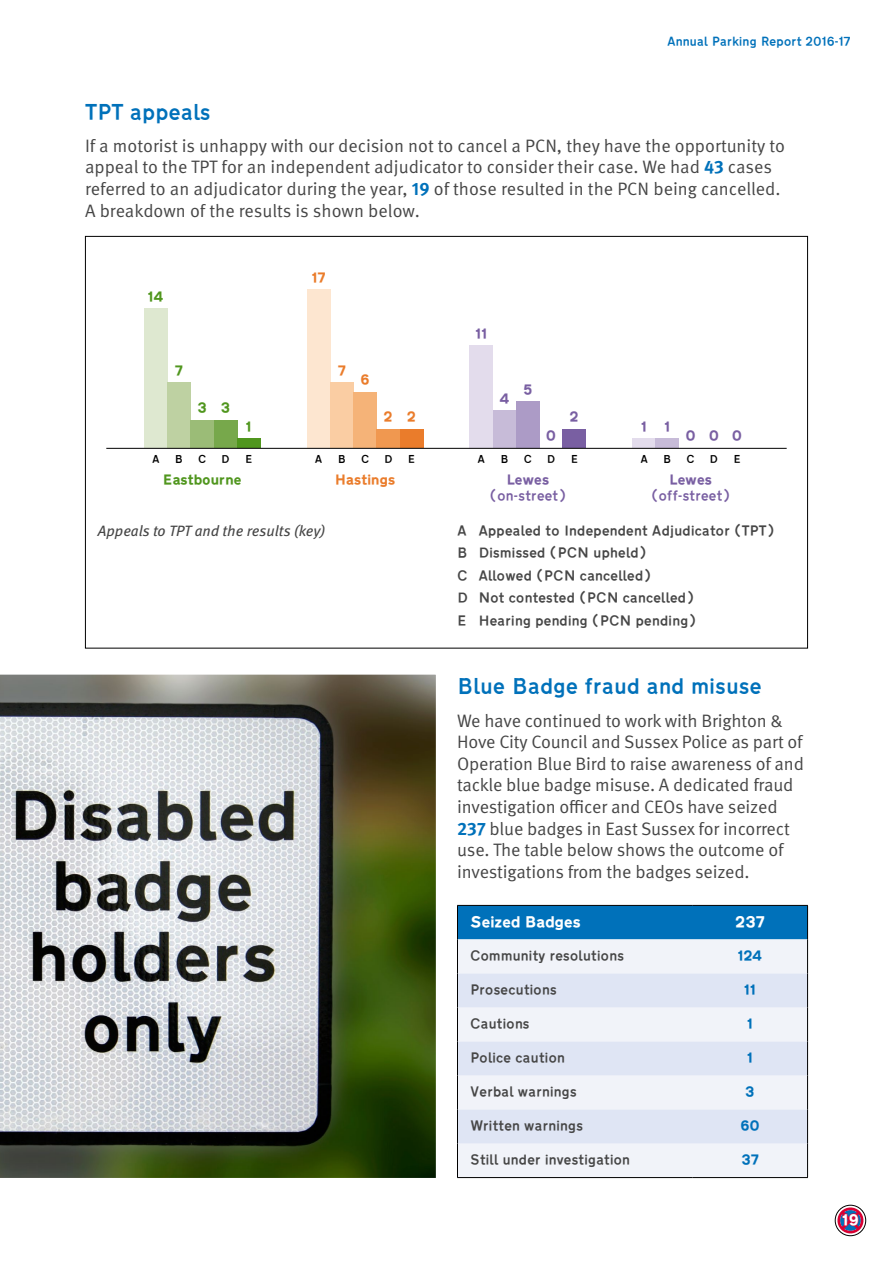
<style>
.page{position:relative;width:893px;height:1263px;background:#fff}
.page>*{position:absolute;margin:0;border:0;box-sizing:border-box;transform-origin:0 0}
.t1{font:21px "Transport";color:#0071ba}
.t2{font:18px/21.6px "Meta Pro";letter-spacing:-.01em;color:#464646}
.t3{font:italic 15px "Meta Pro";color:#464646}
.t4{font:800 15px "Transport";color:#fff}
.t5{font:13.5px/22.5px "Transport";color:#464646}
.t6{font:13.5px "Transport";color:#795fa2}
.t7{font:800 13.5px "Transport";color:#795fa2}
.t8{font:800 13.5px "Transport";color:#50961e}
.t9{font:800 13.5px "Transport";color:#ea7c2b}
.t10{font:800 13.5px "Transport";color:#0071ba}
.t11{font:12px "Transport";color:#0071ba}
.t12{font:10.5px "Transport";color:#000}
.s1{font-weight:700;color:#0071ba}
</style>
<div class="page">
<div style="left:458px;top:906px;width:349px;height:33px;background:#0071ba"></div>
<div style="left:458px;top:939px;width:349px;height:238px;background:#f1f3f9"></div>
<svg style="left:458px;top:973px;width:349px;height:170px;fill:#dfe5f4"></svg>
<hr style="left:457px;top:905px;width:236px;height:1px;background:#000">
<hr style="left:457px;top:906px;width:1px;height:33px;background:#000">
<hr style="left:693px;top:905px;width:115px;height:1px;background:#000">
<hr style="left:807px;top:906px;width:1px;height:33px;background:#000">
<hr style="left:457px;top:939px;width:1px;height:34px;background:#000">
<hr style="left:807px;top:939px;width:1px;height:34px;background:#000">
<hr style="left:457px;top:973px;width:1px;height:34px;background:#000">
<hr style="left:807px;top:973px;width:1px;height:34px;background:#000">
<hr style="left:457px;top:1007px;width:1px;height:34px;background:#000">
<hr style="left:807px;top:1007px;width:1px;height:34px;background:#000">
<hr style="left:457px;top:1041px;width:1px;height:34px;background:#000">
<hr style="left:807px;top:1041px;width:1px;height:34px;background:#000">
<hr style="left:457px;top:1075px;width:1px;height:34px;background:#000">
<hr style="left:807px;top:1075px;width:1px;height:34px;background:#000">
<hr style="left:457px;top:1109px;width:1px;height:34px;background:#000">
<hr style="left:807px;top:1109px;width:1px;height:34px;background:#000">
<hr style="left:457px;top:1143px;width:1px;height:34px;background:#000">
<hr style="left:807px;top:1143px;width:1px;height:34px;background:#000">
<hr style="left:457px;top:1177px;width:236px;height:1px;background:#000">
<hr style="left:693px;top:1177px;width:115px;height:1px;background:#000">
<div style="left:144px;top:308px;width:23px;height:140px;background:#dee8d0"></div>
<div style="left:307px;top:290px;width:23px;height:158px;background:#fde6d0"></div>
<div style="left:470px;top:346px;width:23px;height:102px;background:#e3dcec"></div>
<div style="left:632px;top:439px;width:24px;height:9px;background:#e3dcec"></div>
<div style="left:167px;top:383px;width:24px;height:65px;background:#bed1a2"></div>
<div style="left:330px;top:383px;width:23px;height:65px;background:#facda3"></div>
<div style="left:493px;top:411px;width:23px;height:37px;background:#c7bbd8"></div>
<div style="left:656px;top:439px;width:23px;height:9px;background:#c7bbd8"></div>
<div style="left:191px;top:420px;width:23px;height:28px;background:#9bbc77"></div>
<div style="left:353px;top:392px;width:24px;height:56px;background:#f5b378"></div>
<div style="left:516px;top:401px;width:23px;height:47px;background:#ac9bc6"></div>
<div style="left:214px;top:420px;width:23px;height:28px;background:#77a84b"></div>
<div style="left:377px;top:429px;width:23px;height:19px;background:#f09850"></div>
<div style="left:237px;top:439px;width:23px;height:9px;background:#50961e"></div>
<div style="left:400px;top:429px;width:23px;height:19px;background:#ea7c2b"></div>
<div style="left:563px;top:429px;width:23px;height:19px;background:#795fa2"></div>
<hr style="left:106px;top:448px;width:681px;height:1px;background:#000">
<svg style="left:0;top:674px;width:436px;height:504px"></svg>
<div style="left:835px;top:1205px;width:31px;height:31px;border:1px solid #000;border-radius:50%"></div>
<svg style="left:836px;top:1206px;width:29px;height:29px"></svg>
<p class="t11" style="left:667px;top:35px;width:185px">Annual Parking Report 2016-17</p>
<p class="t1" style="left:85px;top:101px;width:127px">TPT appeals</p>
<p class="t2" style="left:85px;top:135px;width:701px">If a motorist is unhappy with our decision not to cancel a PCN, they have the opportunity to appeal to the TPT for an independent adjudicator to consider their case. We had <span class="s1">43</span> cases referred to an adjudicator during the year, <span class="s1">19</span> of those resulted in the PCN being cancelled.<br>A breakdown of the results is shown below.</p>
<p class="t8" style="left:148px;top:288px;width:17px">14</p>
<p class="t9" style="left:312px;top:269px;width:15px">17</p>
<p class="t8" style="left:175px;top:362px;width:9px">7</p>
<p class="t9" style="left:338px;top:362px;width:9px">7</p>
<p class="t8" style="left:197px;top:400px;width:11px">3</p>
<p class="t8" style="left:221px;top:400px;width:11px">3</p>
<p class="t8" style="left:246px;top:418px;width:7px">1</p>
<p class="t9" style="left:360px;top:372px;width:11px">6</p>
<p class="t9" style="left:384px;top:409px;width:10px">2</p>
<p class="t7" style="left:475px;top:325px;width:13px">11</p>
<p class="t7" style="left:500px;top:390px;width:11px">4</p>
<p class="t7" style="left:523px;top:381px;width:11px">5</p>
<p class="t9" style="left:407px;top:409px;width:10px">2</p>
<p class="t7" style="left:570px;top:409px;width:10px">2</p>
<p class="t7" style="left:641px;top:418px;width:7px">1</p>
<p class="t7" style="left:664px;top:418px;width:7px">1</p>
<p class="t7" style="left:546px;top:428px;width:12px">0</p>
<p class="t7" style="left:709px;top:428px;width:12px">0</p>
<p class="t7" style="left:685px;top:428px;width:12px">0</p>
<p class="t7" style="left:732px;top:428px;width:12px">0</p>
<p class="t12" style="left:152px;top:454px;width:9px">A</p>
<p class="t12" style="left:175px;top:454px;width:10px">B</p>
<p class="t12" style="left:198px;top:454px;width:10px">C</p>
<p class="t12" style="left:221px;top:454px;width:10px">D</p>
<p class="t12" style="left:245px;top:454px;width:9px">E</p>
<p class="t12" style="left:315px;top:454px;width:9px">A</p>
<p class="t12" style="left:338px;top:454px;width:10px">B</p>
<p class="t12" style="left:361px;top:454px;width:10px">C</p>
<p class="t12" style="left:384px;top:454px;width:10px">D</p>
<p class="t12" style="left:408px;top:454px;width:9px">E</p>
<p class="t12" style="left:478px;top:454px;width:9px">A</p>
<p class="t12" style="left:501px;top:454px;width:10px">B</p>
<p class="t12" style="left:524px;top:454px;width:10px">C</p>
<p class="t12" style="left:547px;top:454px;width:10px">D</p>
<p class="t12" style="left:571px;top:454px;width:9px">E</p>
<p class="t12" style="left:640px;top:454px;width:9px">A</p>
<p class="t12" style="left:663px;top:454px;width:10px">B</p>
<p class="t12" style="left:686px;top:454px;width:10px">C</p>
<p class="t12" style="left:710px;top:454px;width:10px">D</p>
<p class="t12" style="left:733px;top:454px;width:9px">E</p>
<p class="t8" style="left:163px;top:471px;width:80px">Eastbourne</p>
<p class="t9" style="left:335px;top:471px;width:62px">Hastings</p>
<p class="t7" style="left:506px;top:471px;width:44px">Lewes</p>
<p class="t6" style="left:490px;top:489px;width:77px">(on-street)</p>
<p class="t7" style="left:669px;top:471px;width:44px">Lewes</p>
<p class="t6" style="left:651px;top:489px;width:80px">(off-street)</p>
<p class="t3" style="left:98px;top:521px;width:229px">Appeals to TPT and the results (key)</p>
<p class="t5" style="left:457px;top:520px;width:319px">A Appealed to Independent Adjudicator (TPT)<br>B Dismissed (PCN upheld)<br>C Allowed (PCN cancelled)<br>D Not contested (PCN cancelled)<br>E Hearing pending (PCN pending)</p>
<p class="t1" style="left:457px;top:676px;width:306px">Blue Badge fraud and misuse</p>
<p class="t2" style="left:457px;top:710px;width:348px">We have continued to work with Brighton &amp; Hove City Council and Sussex Police as part of Operation Blue Bird to raise awareness of and tackle blue badge misuse. A dedicated fraud investigation officer and CEOs have seized <span class="s1">237</span> blue badges in East Sussex for incorrect use. The table below shows the outcome of investigations from the badges seized.</p>
<p class="t4" style="left:470px;top:913px;width:112px">Seized Badges</p>
<p class="t4" style="left:735px;top:913px;width:31px">237</p>
<p class="t5" style="left:470px;top:945px;width:155px">Community resolutions</p>
<p class="t10" style="left:738px;top:948px;width:26px">124</p>
<p class="t5" style="left:470px;top:979px;width:88px">Prosecutions</p>
<p class="t10" style="left:744px;top:982px;width:13px">11</p>
<p class="t5" style="left:470px;top:1013px;width:61px">Cautions</p>
<p class="t10" style="left:747px;top:1016px;width:7px">1</p>
<p class="t5" style="left:470px;top:1047px;width:96px">Police caution</p>
<p class="t10" style="left:747px;top:1050px;width:7px">1</p>
<p class="t5" style="left:470px;top:1081px;width:108px">Verbal warnings</p>
<p class="t10" style="left:745px;top:1084px;width:11px">3</p>
<p class="t5" style="left:470px;top:1115px;width:115px">Written warnings</p>
<p class="t10" style="left:740px;top:1118px;width:21px">60</p>
<p class="t5" style="left:470px;top:1149px;width:162px">Still under investigation</p>
<p class="t10" style="left:741px;top:1152px;width:19px">37</p>
<p class="t4" style="left:842px;top:1211px;width:18px">19</p>
</div>
